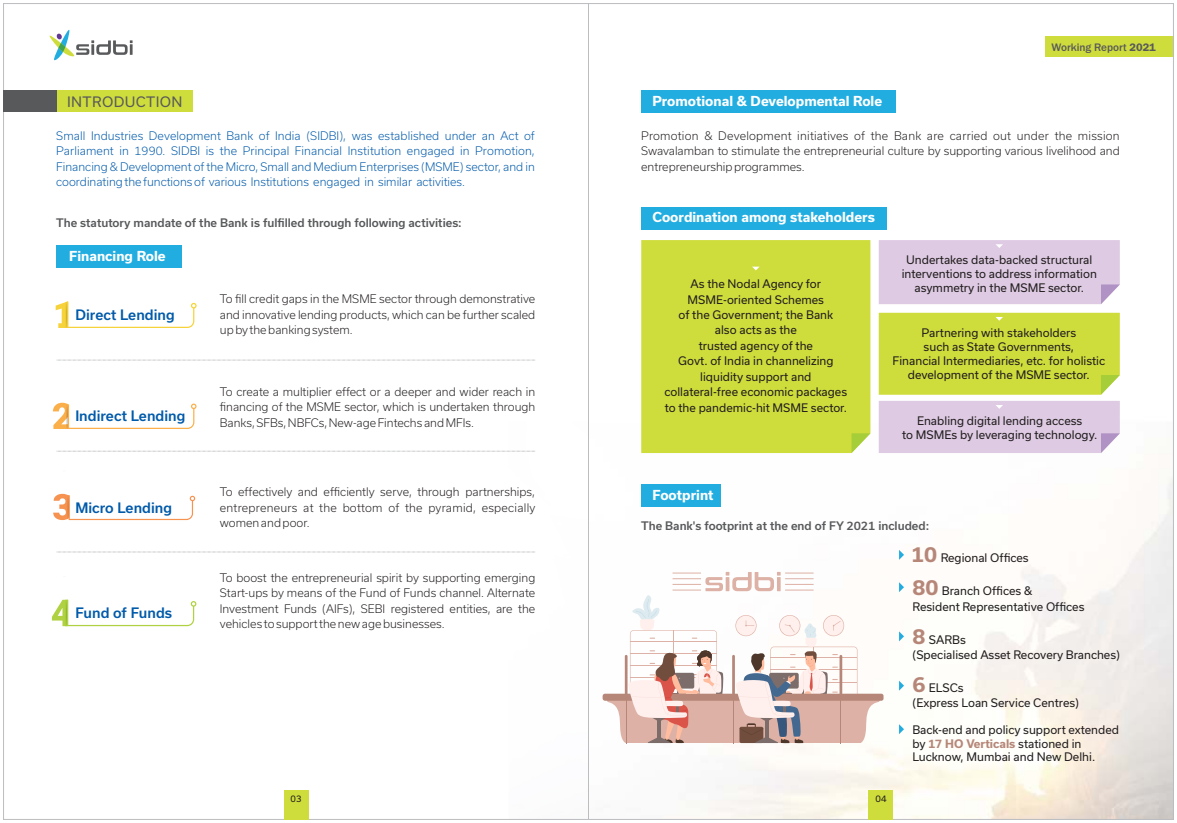
<style>
.page{position:relative;width:1177px;height:823px;background:#fff}
.page>*{position:absolute;margin:0;border:0;box-sizing:border-box;transform-origin:0 0}
.t1{font:500 13.75px "Usual";color:#005aaa}
.t2{font:13.75px "Usual";letter-spacing:.025em;color:#58595b}
.t3{font:700 13.12px "Usual";color:#fff}
.t4{font:300 11.25px/15.5px "Usual";color:#231f20;text-align:justify}
.t5{font:11.25px/15.5px "Usual";color:#231f20}
.t6{font:300 11.25px/15.5px "Usual";color:#005aaa;text-align:justify}
.t7{font:500 11.25px "Usual";color:#58595b}
.t8{font:500 11.25px "Franklin Gothic";color:#58595b}
.t9{font:8.75px "Usual";color:#231f20}
.s1{font-weight:600}
.s2{font-weight:700;font-size:20px;color:#b68779}
.s3{font-weight:700;color:#b68779}
</style>
<div class="page">
<img style="left:51px;top:60px;width:1120px;height:757px">
<svg style="left:49px;top:29px;width:84px;height:31px"></svg>
<div style="left:1045px;top:36px;width:128px;height:21px;background:#cfdd3c"></div>
<svg style="left:56px;top:301px;width:140px;height:27px"></svg>
<div style="left:56px;top:244px;width:125px;height:23px;background:#22ade1"></div>
<img style="left:63px;top:575px;width:5px;height:51px">
<svg style="left:52px;top:599px;width:144px;height:26px"></svg>
<img style="left:63px;top:470px;width:5px;height:50px">
<svg style="left:53px;top:493px;width:142px;height:26px"></svg>
<svg style="left:53px;top:402px;width:143px;height:26px"></svg>
<div style="left:57px;top:90px;width:136px;height:22px;background:#cfdd3c"></div>
<div style="left:4px;top:90px;width:53px;height:22px;background:#58595b"></div>
<svg style="left:57px;top:551px;width:478px;height:1px"></svg>
<svg style="left:57px;top:450px;width:478px;height:1px"></svg>
<svg style="left:57px;top:359px;width:478px;height:1px"></svg>
<svg style="left:899px;top:549px;width:5px;height:10px"></svg>
<svg style="left:899px;top:582px;width:5px;height:10px"></svg>
<svg style="left:899px;top:631px;width:5px;height:10px"></svg>
<svg style="left:899px;top:680px;width:5px;height:10px"></svg>
<svg style="left:899px;top:723px;width:5px;height:10px"></svg>
<div style="left:602px;top:693px;width:281px;height:7px;background:#b68779;border-radius:2px"></div>
<svg style="left:606px;top:571px;width:274px;height:171px"></svg>
<div style="left:283px;top:789px;width:25px;height:30px;background:#cfdd3c"></div>
<div style="left:868px;top:789px;width:25px;height:30px;background:#cfdd3c"></div>
<div style="left:641px;top:90px;width:255px;height:23px;background:#22ade1"></div>
<div style="left:641px;top:483px;width:79px;height:23px;background:#22ade1"></div>
<div style="left:641px;top:240px;width:229px;height:213px;background:#cfdd3c"></div>
<svg style="left:752px;top:266px;width:7px;height:4px"></svg>
<div style="left:878px;top:240px;width:241px;height:64px;background:#decbe3"></div>
<div style="left:878px;top:400px;width:241px;height:53px;background:#decbe3"></div>
<svg style="left:851px;top:433px;width:19px;height:20px"></svg>
<div style="left:878px;top:312px;width:241px;height:82px;background:#cfdd3c"></div>
<div style="left:641px;top:207px;width:245px;height:23px;background:#22ade1"></div>
<p class="t2" style="left:67px;top:96px;width:117px">INTRODUCTION</p>
<p class="t6" style="left:56px;top:129px;width:480px">Small Industries Development Bank of India (SIDBI), was established under an Act of Parliament in 1990. SIDBI is the Principal Financial Institution engaged in Promotion, Financing &amp; Development of the Micro, Small and Medium Enterprises (MSME) sector, and in coordinating the functions of various Institutions engaged in similar activities.</p>
<p class="t7" style="left:56px;top:219px;width:407px">The statutory mandate of the Bank is fulfilled through following activities:</p>
<p class="t3" style="left:69px;top:250px;width:98px">Financing Role</p>
<p class="t1" style="left:75px;top:309px;width:101px">Direct Lending</p>
<p class="t1" style="left:75px;top:410px;width:111px">Indirect Lending</p>
<p class="t1" style="left:75px;top:502px;width:98px">Micro Lending</p>
<p class="t1" style="left:75px;top:607px;width:98px">Fund of Funds</p>
<p class="t4" style="left:220px;top:292px;width:317px">To fill credit gaps in the MSME sector through demonstrative and innovative lending products, which can be further scaled up bythe banking system.</p>
<p class="t4" style="left:220px;top:385px;width:317px">To create a multiplier effect or a deeper and wider reach in financing of the MSME sector, which is undertaken through Banks, SFBs, NBFCs, New-age Fintechs and MFIs.</p>
<p class="t4" style="left:220px;top:485px;width:317px">To effectively and efficiently serve, through partnerships, entrepreneurs at the bottom of the pyramid, especially women and poor.</p>
<p class="t4" style="left:220px;top:571px;width:317px">To boost the entrepreneurial spirit by supporting emerging Start-ups by means of the Fund of Funds channel. Alternate Investment Funds (AIFs), SEBI registered entities, are the vehicles to support the new age businesses.</p>
<p class="t3" style="left:652px;top:96px;width:231px">Promotional &amp; Developmental Role</p>
<p class="t8" style="left:1051px;top:43px;width:106px">Working Report <span class="s1">2021</span></p>
<p class="t4" style="left:641px;top:129px;width:480px">Promotion &amp; Development initiatives of the Bank are carried out under the mission Swavalamban to stimulate the entrepreneurial culture by supporting various livelihood and entrepreneurship programmes.</p>
<p class="t3" style="left:652px;top:212px;width:224px">Coordination among stakeholders</p>
<p class="t5" style="left:664px;top:277px;width:184px;text-align:center">As the Nodal Agency for<br>MSME-oriented Schemes<br>of the Government; the Bank<br>also acts as the<br>trusted agency of the<br>Govt. of India in channelizing liquidity support and collateral-free economic packages to the pandemic-hit MSME sector.</p>
<p class="t5" style="left:901px;top:254px;width:197px;line-height:14.1px;text-align:center">Undertakes data-backed structural interventions to address information asymmetry in the MSME sector.</p>
<p class="t5" style="left:892px;top:326px;width:214px;line-height:14.1px;text-align:center">Partnering with stakeholders<br>such as State Governments,<br>Financial Intermediaries, etc. for holistic development of the MSME sector.</p>
<p class="t5" style="left:902px;top:414px;width:196px;line-height:14.1px;text-align:center">Enabling digital lending access<br>to MSMEs by leveraging technology.</p>
<p class="t3" style="left:652px;top:490px;width:63px">Footprint</p>
<p class="t7" style="left:641px;top:520px;width:289px">The Bank's footprint at the end of FY 2021 included:</p>
<p class="t5" style="left:911px;top:551px;width:119px"><span class="s2">10</span> Regional Offices</p>
<p class="t5" style="left:912px;top:584px;width:173px;line-height:15.1px"><span class="s2">80</span> Branch Offices &amp;<br>Resident Representative Offices</p>
<p class="t5" style="left:912px;top:633px;width:209px;line-height:15.1px"><span class="s2">8</span> SARBs<br>(Specialised Asset Recovery Branches)</p>
<p class="t5" style="left:912px;top:681px;width:168px;line-height:15.1px"><span class="s2">6</span> ELSCs<br>(Express Loan Service Centres)</p>
<p class="t5" style="left:912px;top:724px;width:208px;line-height:13.4px">Back-end and policy support extended by <span class="s3">17 HO Verticals</span> stationed in<br>Lucknow, Mumbai and New Delhi.</p>
<p class="t9" style="left:290px;top:795px;width:12px">03</p>
<p class="t9" style="left:875px;top:795px;width:12px">04</p>
</div>
